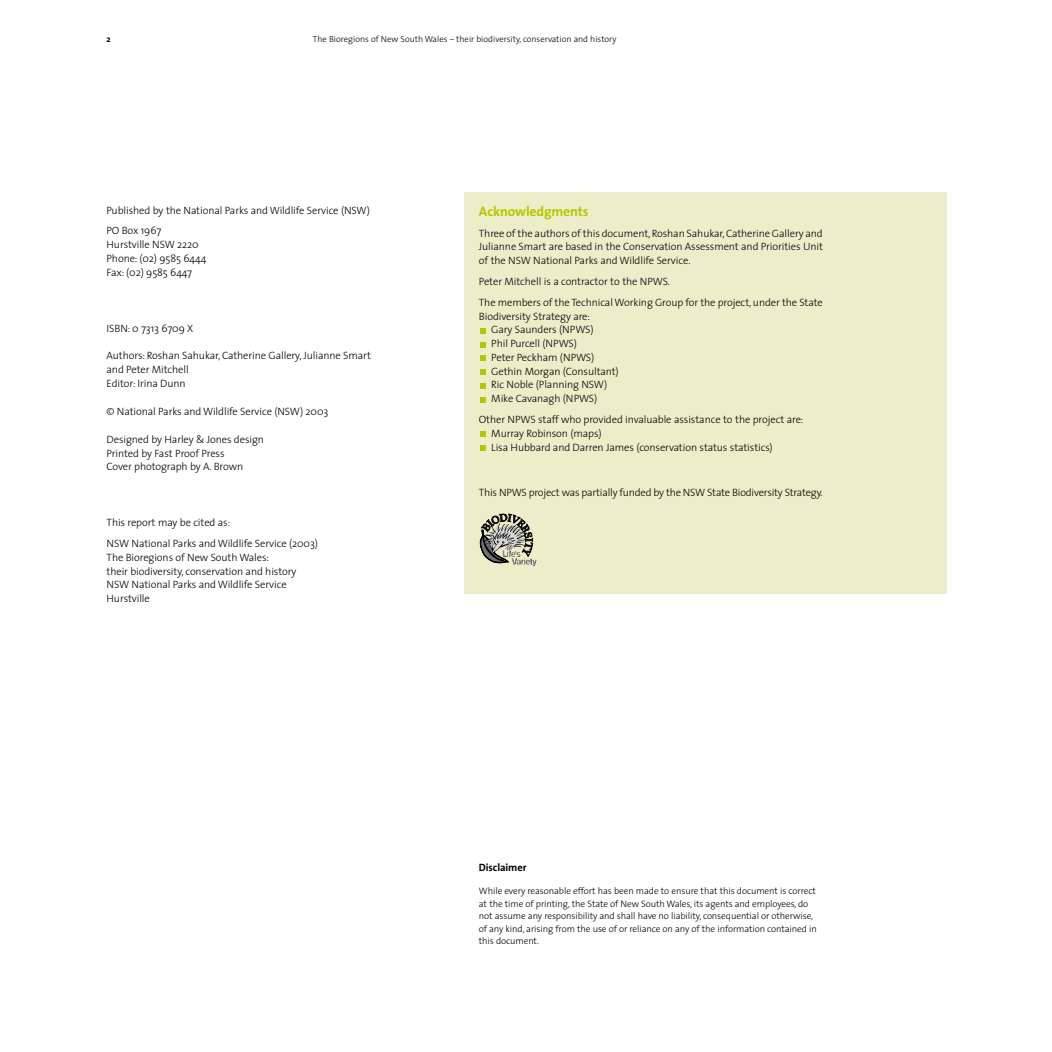
<style>
.page{position:relative;width:1052px;height:1052px;background:#fff}
.page>*{position:absolute;margin:0;border:0;box-sizing:border-box;transform-origin:0 0}
.t1{font:700 13.75px "The Sans";letter-spacing:-.01em;color:#b4c800}
.t2{font:300 10.62px/13.8px "The Sans";letter-spacing:-.01em;color:#000}
.t3{font:700 10.62px "The Sans";letter-spacing:-.01em;color:#000}
.t4{font:300 9.38px/12.5px "The Sans";letter-spacing:-.01em;color:#000}
.t5{font:300 8.75px "The Sans";color:#000}
.t6{font:700 8.75px "The Sans";color:#000}
</style>
<div class="page">
<div style="left:464px;top:193px;width:482px;height:401px;background:#eceeca"></div>
<svg style="left:480px;top:445px;width:5px;height:5px"></svg>
<svg style="left:480px;top:431px;width:5px;height:6px"></svg>
<svg style="left:480px;top:397px;width:5px;height:5px"></svg>
<svg style="left:480px;top:383px;width:5px;height:5px"></svg>
<svg style="left:480px;top:369px;width:5px;height:5px"></svg>
<svg style="left:480px;top:355px;width:5px;height:6px"></svg>
<svg style="left:480px;top:342px;width:5px;height:5px"></svg>
<svg style="left:480px;top:328px;width:5px;height:5px"></svg>
<svg style="left:480px;top:513px;width:56px;height:53px"></svg>
<p class="t6" style="left:107px;top:35px;width:6px">2</p>
<p class="t5" style="left:313px;top:35px;width:305px">The Bioregions of New South Wales – their biodiversity, conservation and history</p>
<p class="t2" style="left:107px;top:200px;width:265px;line-height:20.9px">Published by the National Parks and Wildlife Service (NSW)<br>PO Box 1967</p>
<p class="t2" style="left:107px;top:239px;width:101px">Hurstville NSW 2220<br>Phone: (02) 9585 6444<br>Fax: (02) 9585 6447</p>
<p class="t2" style="left:107px;top:322px;width:88px">ISBN: 0 7313 6709 X</p>
<p class="t2" style="left:107px;top:350px;width:266px">Authors: Roshan Sahukar, Catherine Gallery, Julianne Smart and Peter Mitchell<br>Editor: Irina Dunn</p>
<p class="t2" style="left:107px;top:405px;width:223px">© National Parks and Wildlife Service (NSW) 2003</p>
<p class="t2" style="left:107px;top:433px;width:159px">Designed by Harley &amp; Jones design<br>Printed by Fast Proof Press<br>Cover photograph by A. Brown</p>
<p class="t2" style="left:107px;top:513px;width:213px;line-height:20.9px">This report may be cited as:<br>NSW National Parks and Wildlife Service (2003)</p>
<p class="t2" style="left:107px;top:551px;width:191px">The Bioregions of New South Wales:<br>their biodiversity, conservation and history NSW National Parks and Wildlife Service Hurstville</p>
<p class="t1" style="left:479px;top:206px;width:111px">Acknowledgments</p>
<p class="t2" style="left:479px;top:227px;width:345px;text-align:justify">Three of the authors of this document, Roshan Sahukar, Catherine Gallery and Julianne Smart are based in the Conservation Assessment and Priorities Unit of the NSW National Parks and Wildlife Service.</p>
<p class="t2" style="left:479px;top:272px;width:345px;line-height:20.9px">Peter Mitchell is a contractor to the NPWS.<br>The members of the Technical Working Group for the project, under the State</p>
<p class="t2" style="left:491px;top:310px;width:129px;text-indent:-12px">Biodiversity Strategy are:<br>Gary Saunders (NPWS)<br>Phil Purcell (NPWS)<br>Peter Peckham (NPWS)<br>Gethin Morgan (Consultant)<br>Ric Noble (Planning NSW)<br>Mike Cavanagh (NPWS)</p>
<p class="t2" style="left:491px;top:413px;width:314px;text-indent:-12px">Other NPWS staff who provided invaluable assistance to the project are:<br>Murray Robinson (maps)<br>Lisa Hubbard and Darren James (conservation status statistics)</p>
<p class="t2" style="left:479px;top:486px;width:345px">This NPWS project was partially funded by the NSW State Biodiversity Strategy.</p>
<p class="t3" style="left:479px;top:863px;width:49px">Disclaimer</p>
<p class="t4" style="left:479px;top:885px;width:339px">While every reasonable effort has been made to ensure that this document is correct at the time of printing, the State of New South Wales, its agents and employees, do not assume any responsibility and shall have no liability, consequential or otherwise, of any kind, arising from the use of or reliance on any of the information contained in this document.</p>
</div>
